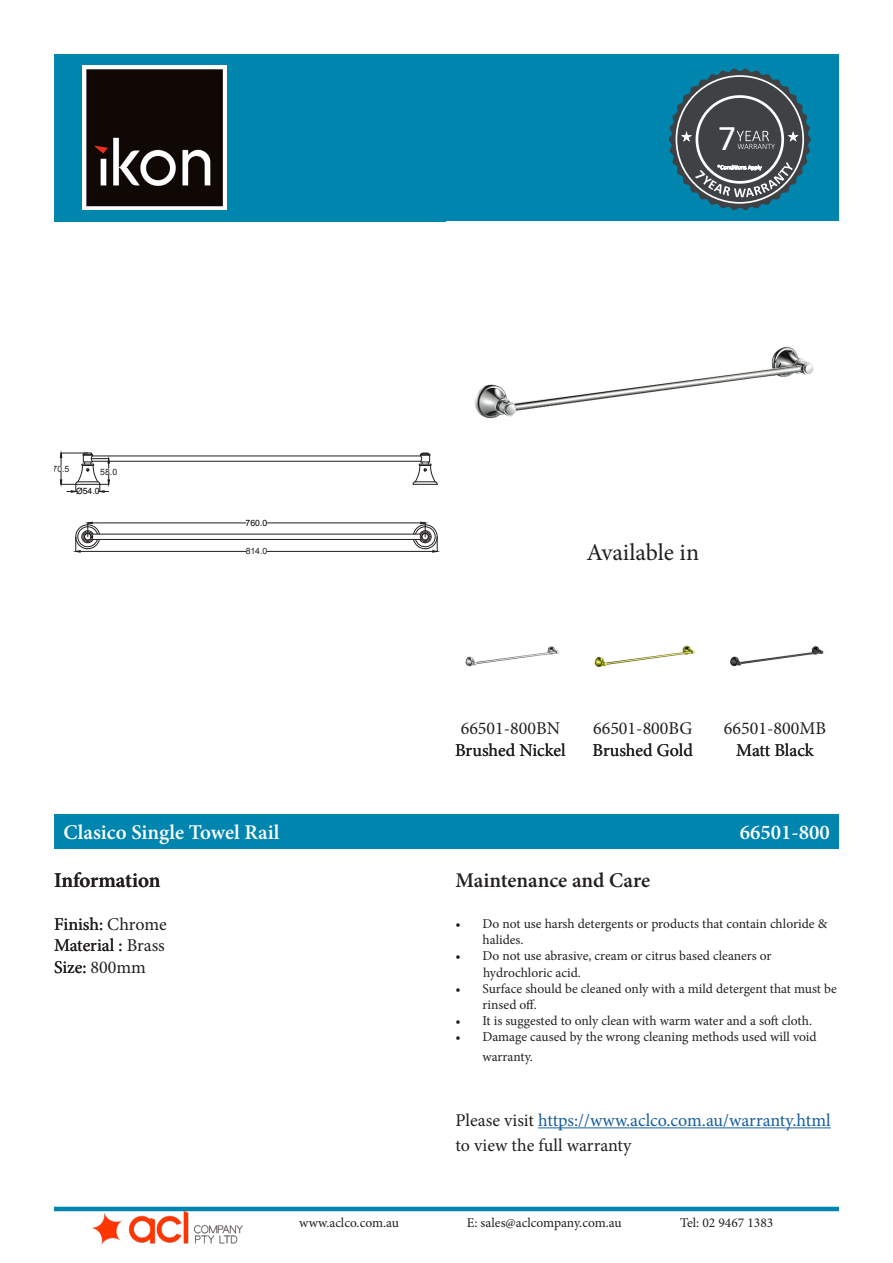
<style>
.page{position:relative;width:893px;height:1263px;background:#fff}
.page>*{position:absolute;margin:0;border:0;box-sizing:border-box;transform-origin:0 0}
.t1{font:36.45px "Calibri";color:#fff}
.t2{font:24px "Minion Pro";color:#231f20}
.t3{font:600 21px "Minion Pro";color:#fff}
.t4{font:600 21px "Minion Pro";letter-spacing:-.005em;color:#231f20}
.t5{font:18px "Minion Pro";color:#231f20}
.t6{font:18px/25.2px "Minion Pro";color:#175d9e}
.t7{font:13.5px/16.2px "Minion Pro";color:#231f20}
.t8{font:8.7px "Arial";color:#231f20}
.t9{font:8.7px "Arial";color:#000}
.s1{color:#231f20}
</style>
<div class="page">
<div style="left:55px;top:814px;width:784px;height:34px;background:#0085af"></div>
<div style="left:54px;top:54px;width:785px;height:167px;background:#0085af"></div>
<hr style="left:54px;top:1207px;width:785px;height:4px;background:#0085af">
<img style="left:92px;top:1211px;width:151px;height:34px">
<hr style="left:538px;top:1127px;width:293px;height:1px;background:#175d9e">
<img style="left:82px;top:66px;width:145px;height:143px">
<hr style="left:92px;top:534px;width:329px;height:1px;background:#231f20">
<hr style="left:92px;top:539px;width:329px;height:1px;background:#231f20">
<hr style="left:92px;top:461px;width:329px;height:1px;background:#231f20">
<hr style="left:92px;top:456px;width:329px;height:1px;background:#231f20">
<svg style="left:413px;top:453px;width:25px;height:32px"></svg>
<hr style="left:92px;top:522px;width:154px;height:1px;background:#231f20">
<hr style="left:267px;top:522px;width:154px;height:1px;background:#231f20">
<hr style="left:80px;top:551px;width:166px;height:1px;background:#231f20">
<hr style="left:267px;top:551px;width:166px;height:1px;background:#231f20">
<svg style="left:75px;top:521px;width:25px;height:32px"></svg>
<svg style="left:413px;top:521px;width:25px;height:32px"></svg>
<svg style="left:60px;top:452px;width:50px;height:41px"></svg>
<img style="left:730px;top:646px;width:94px;height:21px">
<img style="left:594px;top:645px;width:102px;height:22px">
<img style="left:465px;top:646px;width:95px;height:21px">
<img style="left:475px;top:346px;width:339px;height:73px">
<svg style="left:670px;top:68px;width:141px;height:141px"></svg>
<p class="t8" style="left:53px;top:463px;width:18px">70.5</p>
<p class="t8" style="left:100px;top:466px;width:18px">58.0</p>
<p class="t9" style="left:76px;top:486px;width:25px">Ø54.0</p>
<p class="t9" style="left:246px;top:517px;width:23px">760.0</p>
<p class="t8" style="left:246px;top:546px;width:23px">814.0</p>
<h1 class="t1" style="left:718px;top:113px;width:20px">7</h1>
<h2 class="t2" style="left:586px;top:536px;width:114px">Available in</h2>
<p class="t5" style="left:461px;top:716px;width:101px">66501-800BN</p>
<p class="t5" style="left:455px;top:738px;width:112px">Brushed Nickel</p>
<p class="t5" style="left:593px;top:716px;width:101px">66501-800BG</p>
<p class="t5" style="left:593px;top:738px;width:102px">Brushed Gold</p>
<p class="t5" style="left:724px;top:716px;width:104px">66501-800MB</p>
<p class="t5" style="left:736px;top:738px;width:79px">Matt Black</p>
<p class="t3" style="left:63px;top:818px;width:218px">Clasico Single Towel Rail</p>
<p class="t3" style="left:740px;top:818px;width:92px">66501-800</p>
<p class="t4" style="left:54px;top:865px;width:108px">Information</p>
<p class="t5" style="left:54px;top:912px;width:114px">Finish: Chrome</p>
<p class="t5" style="left:54px;top:934px;width:112px">Material : Brass</p>
<p class="t5" style="left:54px;top:955px;width:94px">Size: 800mm</p>
<h3 class="t4" style="left:455px;top:865px;width:196px">Maintenance and Care</h3>
<p class="t7" style="left:482px;top:916px;width:346px;text-indent:-27px">• Do not use harsh detergents or products that contain chloride &amp; halides.</p>
<p class="t7" style="left:483px;top:948px;width:290px;text-indent:-28px">• Do not use abrasive, cream or citrus based cleaners or hydrochloric acid.</p>
<p class="t7" style="left:482px;top:980px;width:356px;text-indent:-27px">• Surface should be cleaned only with a mild detergent that must be rinsed off.</p>
<p class="t7" style="left:455px;top:1013px;width:358px">• It is suggested to only clean with warm water and a soft cloth.</p>
<p class="t7" style="left:482px;top:1027px;width:336px;line-height:19.8px;text-indent:-27px">• Damage caused by the wrong cleaning methods used will void warranty.</p>
<h3 class="t6" style="left:455px;top:1108px;width:377px"><span class="s1">Please visit</span> https://www.aclco.com.au/warranty.html <span class="s1">to view the full warranty</span></h3>
<p class="t7" style="left:299px;top:1215px;width:101px">www.aclco.com.au</p>
<p class="t7" style="left:467px;top:1215px;width:157px">E: sales@aclcompany.com.au</p>
<p class="t7" style="left:680px;top:1215px;width:95px">Tel: 02 9467 1383</p>
</div>
